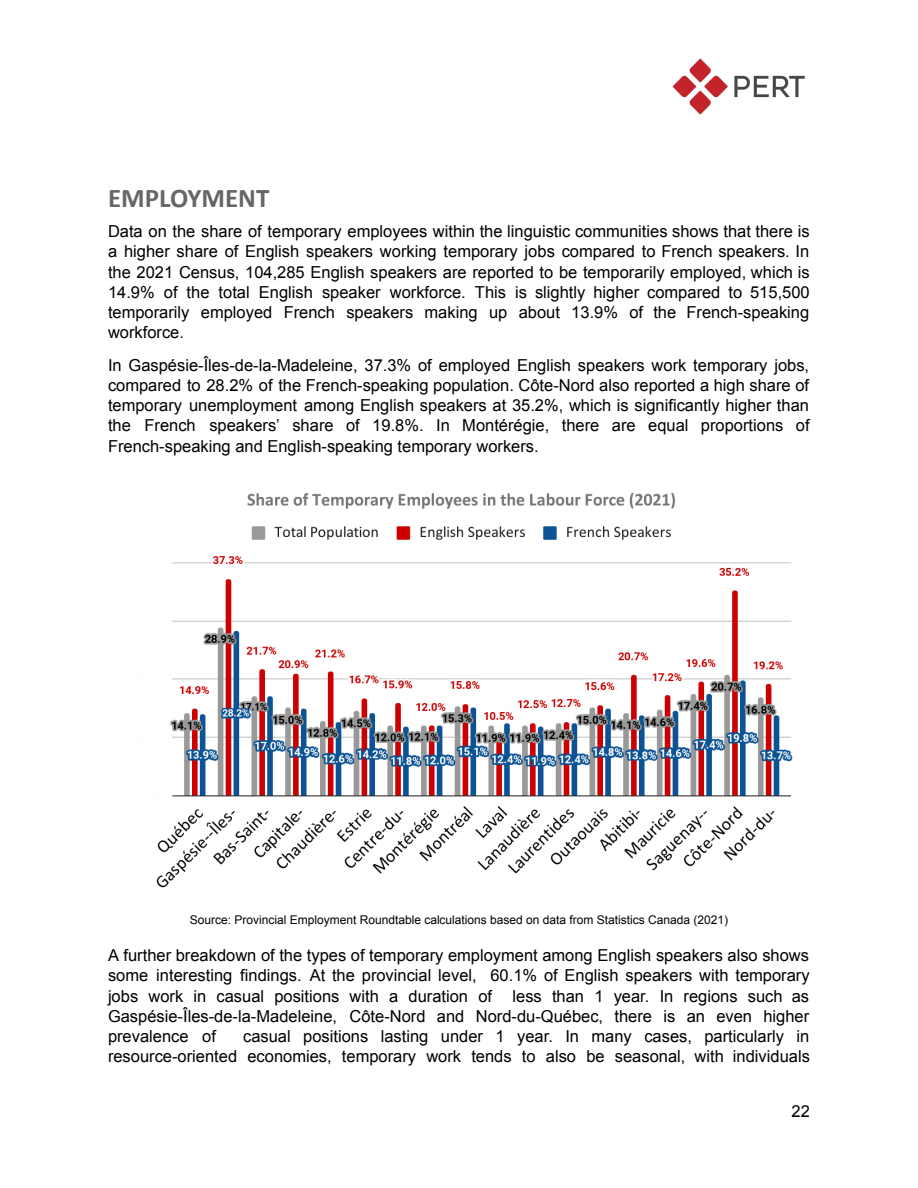
<style>
.page{position:relative;width:918px;height:1188px;background:#fff}
.page>*{position:absolute;margin:0;border:0;box-sizing:border-box;transform-origin:0 0}
.t1{font:700 27px "Calibri";color:#666}
.t2{font:16.5px/20.2px "Arial";color:#000;text-align:justify}
.t3{font:12px "Arial";color:#000}
</style>
<div class="page">
<img style="left:672px;top:58px;width:133px;height:57px">
<img style="left:156px;top:492px;width:637px;height:396px">
<h1 class="t1" style="left:108px;top:187px;width:163px">EMPLOYMENT</h1>
<p class="t2" style="left:108px;top:221px;width:703px">Data on the share of temporary employees within the linguistic communities shows that there is a higher share of English speakers working temporary jobs compared to French speakers. In the 2021 Census, 104,285 English speakers are reported to be temporarily employed, which is 14.9% of the total English speaker workforce. This is slightly higher compared to 515,500 temporarily employed French speakers making up about 13.9% of the French-speaking workforce.</p>
<p class="t2" style="left:108px;top:355px;width:703px">In Gaspésie-Îles-de-la-Madeleine, 37.3% of employed English speakers work temporary jobs, compared to 28.2% of the French-speaking population. Côte-Nord also reported a high share of temporary unemployment among English speakers at 35.2%, which is significantly higher than the French speakers’ share of 19.8%. In Montérégie, there are equal proportions of French-speaking and English-speaking temporary workers.</p>
<p class="t3" style="left:190px;top:913px;width:540px">Source: Provincial Employment Roundtable calculations based on data from Statistics Canada (2021)</p>
<p class="t2" style="left:108px;top:945px;width:703px">A further breakdown of the types of temporary employment among English speakers also shows some interesting findings. At the provincial level, 60.1% of English speakers with temporary jobs work in casual positions with a duration of less than 1 year. In regions such as Gaspésie-Îles-de-la-Madeleine, Côte-Nord and Nord-du-Québec, there is an even higher prevalence of</p>
<p class="t2" style="left:108px;top:1026px;width:703px;text-align:right">casual positions lasting under 1 year. In many cases, particularly in<br>resource-oriented economies, temporary work tends to also be seasonal, with individuals</p>
<p class="t2" style="left:792px;top:1101px;width:20px">22</p>
</div>
